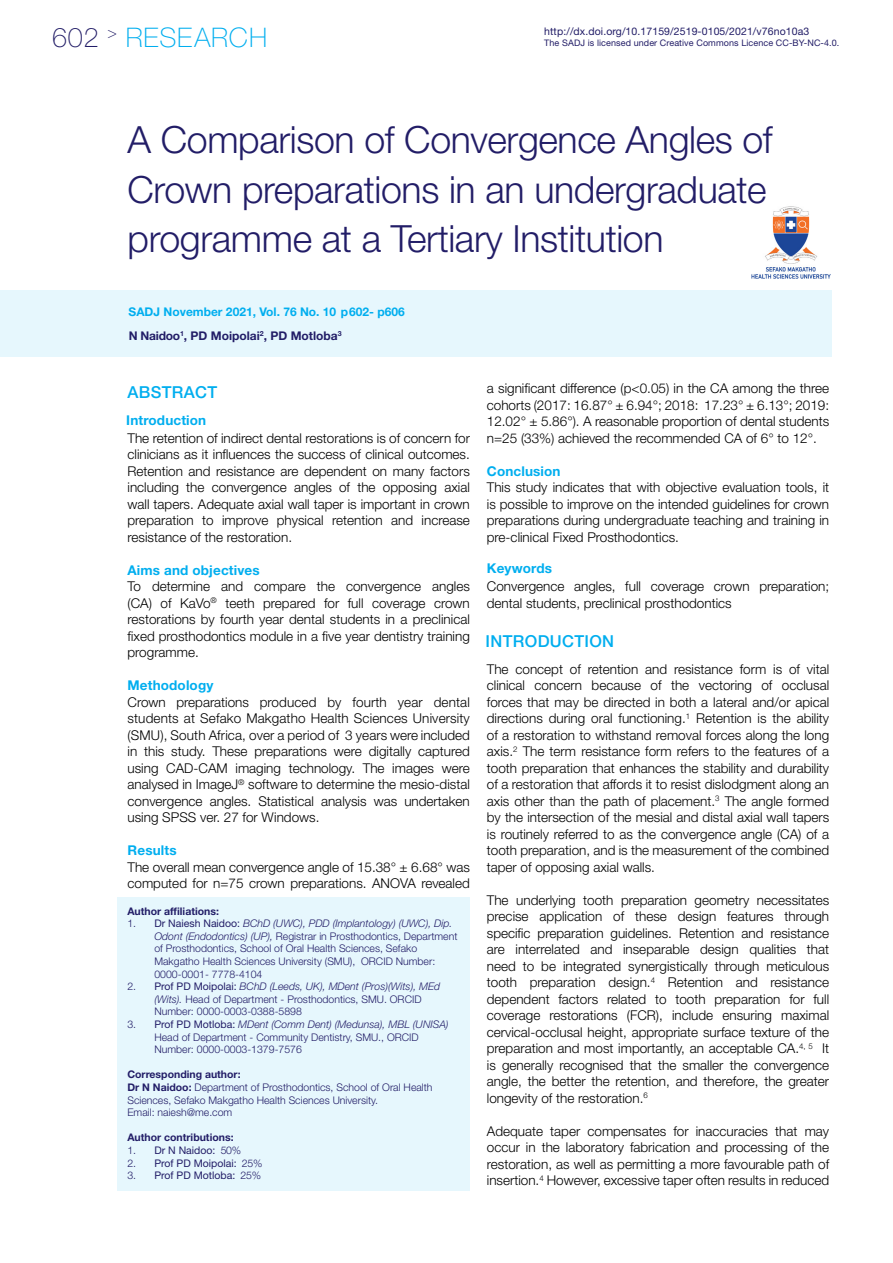
<style>
.page{position:relative;width:893px;height:1263px;background:#fff}
.page>*{position:absolute;margin:0;border:0;box-sizing:border-box;transform-origin:0 0}
.Header_Title_RC_74_4{font:300 37.5px/49.5px "Helvetica Neue LT Std";letter-spacing:-.01em;color:#221d67}
.t1{font:100 27px "Helvetica Neue LT Std";letter-spacing:.025em;color:#00aeef}
.Text_Header_RC_74_4{font:500 16.5px "Helvetica Neue LT Std";letter-spacing:.02em;color:#00aeef}
.Text_Body_RC_74_5{font:300 13.5px/16.5px "Helvetica Neue LT Std";color:#000;text-align:justify}
.Text_Subheader_RC_74{font:700 13.5px "Helvetica Neue LT Std";letter-spacing:.01em;color:#00aeef}
.Article_JournalName{font:700 12px "Helvetica Neue LT Std";color:#00aeef}
.Article_AuthorName{font:700 12px "Helvetica Neue LT Std";color:#221d67}
.AuthorAffiliations_R{font:300 10.5px/12.6px "Helvetica Neue LT Std";color:#221d67}
.Header_WebNumber{font:10.5px "Helvetica Neue LT Std";letter-spacing:.01em;color:#221d67}
.AuthorAffiliations_R-2{font:700 10.5px "Helvetica Neue LT Std";color:#221d67}
.Header_WebNumber-2{font:9px "Helvetica Neue LT Std";letter-spacing:.01em;color:#221d67}
.s1{color:#221d67}
.s2{font-weight:400}
.s3{font-style:italic}
.s4{font-weight:700}
.s5{font-weight:300}
</style>
<div class="page">
<img style="left:752px;top:206px;width:78px;height:73px">
<div style="left:118px;top:897px;width:352px;height:294px;background:#e6f7fd"></div>
<div style="left:0;top:290px;width:831px;height:67px;background:#e6f7fd"></div>
<h2 class="t1" style="left:52px;top:22px;width:216px"><span class="s1">602</span> <sup>&gt;</sup> RESEARCH</h2>
<p class="Header_WebNumber" style="left:544px;top:25px;width:267px">http://dx.doi.org/10.17159/2519-0105/2021/v76no10a3</p>
<p class="Header_WebNumber-2" style="left:544px;top:37px;width:297px">The SADJ is licensed under Creative Commons Licence CC-BY-NC-4.0.</p>
<p class="Header_Title_RC_74_4" style="left:128px;top:114px;width:647px">A Comparison of Convergence Angles of<br>Crown preparations in an undergraduate programme at a Tertiary Institution</p>
<p class="Article_JournalName" style="left:129px;top:304px;width:278px">SADJ November 2021, Vol. 76 No. 10 p602- p606</p>
<p class="Article_AuthorName" style="left:129px;top:329px;width:214px">N Naidoo<sup>1</sup>, PD Moipolai<sup>2</sup>, PD Motloba<sup>3</sup></p>
<p class="Text_Header_RC_74_4" style="left:127px;top:383px;width:91px">ABSTRACT</p>
<p class="Text_Subheader_RC_74" style="left:126px;top:411px;width:81px">Introduction</p>
<p class="Text_Body_RC_74_5" style="left:128px;top:429px;width:344px">The retention of indirect dental restorations is of concern for clinicians as it influences the success of clinical outcomes.<br>Retention and resistance are dependent on many factors including the convergence angles of the opposing axial wall tapers. Adequate axial wall taper is important in crown preparation to improve physical retention and increase resistance of the restoration.</p>
<p class="Text_Subheader_RC_74" style="left:128px;top:562px;width:134px">Aims and objectives</p>
<p class="Text_Body_RC_74_5" style="left:128px;top:578px;width:344px">To determine and compare the convergence angles (CA) of KaVo<sup>®</sup> teeth prepared for full coverage crown restorations by fourth year dental students in a preclinical fixed prosthodontics module in a five year dentistry training programme.</p>
<p class="Text_Subheader_RC_74" style="left:128px;top:677px;width:87px">Methodology</p>
<p class="Text_Body_RC_74_5" style="left:128px;top:693px;width:344px">Crown preparations produced by fourth year dental students at Sefako Makgatho Health Sciences University (SMU), South Africa, over a period of 3 years were included in this study. These preparations were digitally captured using CAD-CAM imaging technology. The images were analysed in ImageJ<sup>®</sup> software to determine the mesio-distal convergence angles. Statistical analysis was undertaken using SPSS ver. 27 for Windows.</p>
<p class="Text_Subheader_RC_74" style="left:128px;top:842px;width:51px">Results</p>
<p class="Text_Body_RC_74_5" style="left:128px;top:858px;width:344px">The overall mean convergence angle of 15.38° ± 6.68° was computed for n=75 crown preparations. ANOVA revealed</p>
<p class="AuthorAffiliations_R-2" style="left:127px;top:904px;width:93px">Author affiliations:</p>
<p class="AuthorAffiliations_R" style="left:154px;top:917px;width:304px;text-indent:-27px">1. <span class="s2">Dr Naiesh Naidoo:</span> <span class="s3">BChD (UWC), PDD (Implantology) (UWC), Dip.<br>Odont (Endodontics) (UP),</span> Registrar in Prosthodontics, Department of Prosthodontics, School of Oral Health Sciences, Sefako Makgatho Health Sciences University (SMU), ORCID Number:<br>0000-0001- 7778-4104</p>
<p class="AuthorAffiliations_R" style="left:154px;top:980px;width:287px;text-indent:-27px">2. <span class="s2">Prof PD Moipolai:</span> <span class="s3">BChD (Leeds, UK), MDent (Pros)(Wits), MEd (Wits).</span> Head of Department - Prosthodontics, SMU. ORCID<br>Number: 0000-0003-0388-5898</p>
<p class="AuthorAffiliations_R" style="left:154px;top:1018px;width:296px;text-indent:-27px">3. <span class="s2">Prof PD Motloba:</span> <span class="s3">MDent (Comm Dent) (Medunsa), MBL (UNISA)<br></span>Head of Department - Community Dentistry, SMU., ORCID<br>Number: 0000-0003-1379-7576</p>
<p class="AuthorAffiliations_R-2" style="left:127px;top:1068px;width:115px">Corresponding author:</p>
<p class="AuthorAffiliations_R" style="left:127px;top:1081px;width:307px"><span class="s4">Dr N Naidoo:</span> Department of Prosthodontics, School of Oral Health<br>Sciences, Sefako Makgatho Health Sciences University.</p>
<p class="AuthorAffiliations_R" style="left:127px;top:1106px;width:106px">Email: naiesh@me.com</p>
<p class="AuthorAffiliations_R-2" style="left:127px;top:1131px;width:108px">Author contributions:</p>
<p class="Header_WebNumber" style="left:127px;top:1144px;width:115px"><span class="s5">1.</span> Dr N Naidoo: <span class="s5">50%</span></p>
<p class="Header_WebNumber" style="left:127px;top:1156px;width:137px"><span class="s5">2.</span> Prof PD Moipolai: <span class="s5">25%</span></p>
<p class="Header_WebNumber" style="left:127px;top:1169px;width:135px"><span class="s5">3.</span> Prof PD Motloba: <span class="s5">25%</span></p>
<p class="Text_Body_RC_74_5" style="left:487px;top:380px;width:344px">a significant difference (p&lt;0.05) in the CA among the three cohorts (2017: 16.87° ± 6.94°; 2018: 17.23° ± 6.13°; 2019:<br>12.02° ± 5.86°). A reasonable proportion of dental students n=25 (33%) achieved the recommended CA of 6° to 12°.</p>
<p class="Text_Subheader_RC_74" style="left:487px;top:463px;width:75px">Conclusion</p>
<p class="Text_Body_RC_74_5" style="left:487px;top:479px;width:344px">This study indicates that with objective evaluation tools, it is possible to improve on the intended guidelines for crown preparations during undergraduate teaching and training in pre-clinical Fixed Prosthodontics.</p>
<p class="Text_Subheader_RC_74" style="left:487px;top:559px;width:67px">Keywords</p>
<p class="Text_Body_RC_74_5" style="left:487px;top:578px;width:344px">Convergence angles, full coverage crown preparation; dental students, preclinical prosthodontics</p>
<p class="Text_Header_RC_74_4" style="left:486px;top:631px;width:130px">INTRODUCTION</p>
<p class="Text_Body_RC_74_5" style="left:487px;top:660px;width:344px">The concept of retention and resistance form is of vital clinical concern because of the vectoring of occlusal forces that may be directed in both a lateral and/or apical directions during oral functioning.<sup>1</sup> Retention is the ability of a restoration to withstand removal forces along the long axis.<sup>2</sup> The term resistance form refers to the features of a tooth preparation that enhances the stability and durability of a restoration that affords it to resist dislodgment along an axis other than the path of placement.<sup>3</sup> The angle formed by the intersection of the mesial and distal axial wall tapers is routinely referred to as the convergence angle (CA) of a tooth preparation, and is the measurement of the combined taper of opposing axial walls.</p>
<p class="Text_Body_RC_74_5" style="left:487px;top:891px;width:344px">The underlying tooth preparation geometry necessitates precise application of these design features through specific preparation guidelines. Retention and resistance are interrelated and inseparable design qualities that need to be integrated synergistically through meticulous tooth preparation design.<sup>4</sup> Retention and resistance dependent factors related to tooth preparation for full coverage restorations (FCR), include ensuring maximal cervical-occlusal height, appropriate surface texture of the preparation and most importantly, an acceptable CA.<sup>4,</sup> <sup>5</sup> It is generally recognised that the smaller the convergence angle, the better the retention, and therefore, the greater longevity of the restoration.<sup>6</sup></p>
<p class="Text_Body_RC_74_5" style="left:487px;top:1122px;width:344px">Adequate taper compensates for inaccuracies that may occur in the laboratory fabrication and processing of the restoration, as well as permitting a more favourable path of insertion.<sup>4</sup> However, excessive taper often results in reduced</p>
</div>
